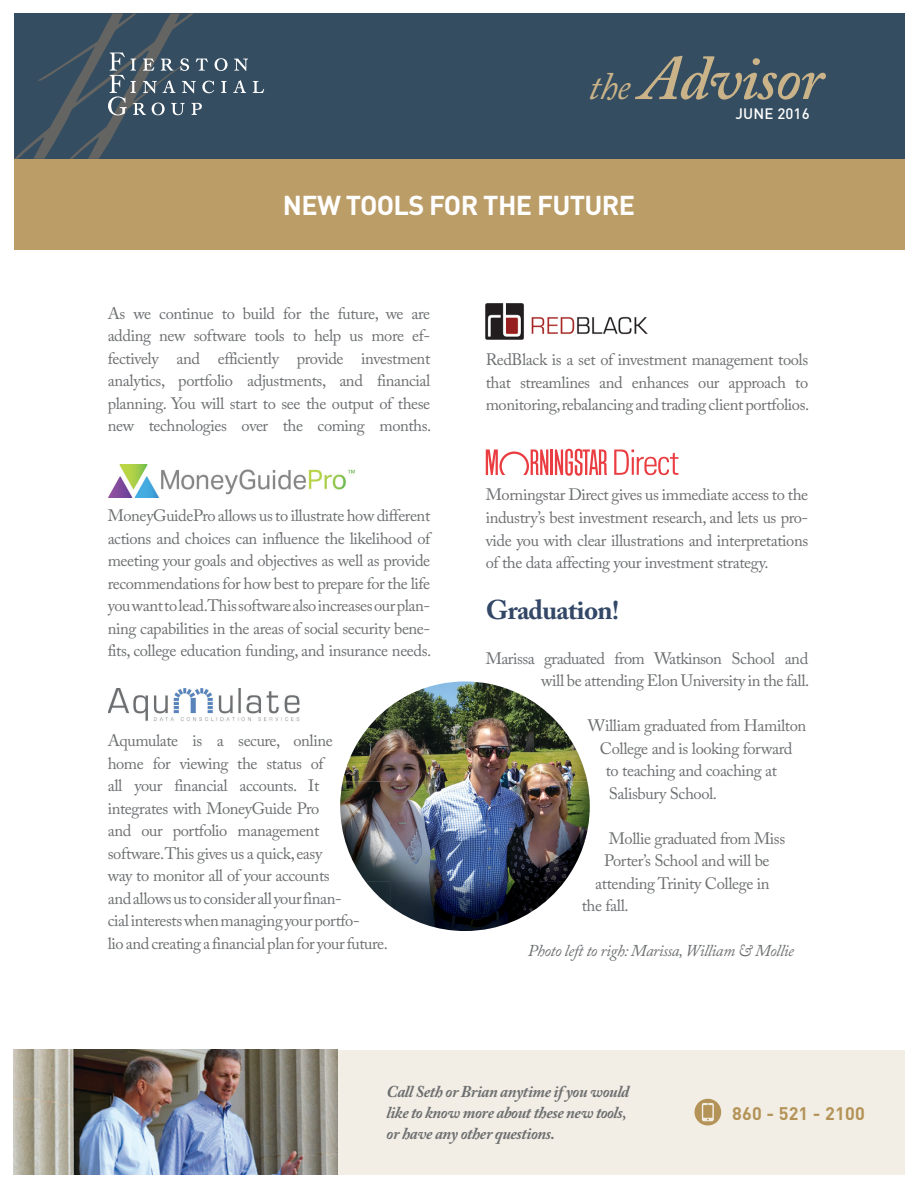
<style>
.page{position:relative;width:918px;height:1188px;background:#fff}
.page>*{position:absolute;margin:0;border:0;box-sizing:border-box;transform-origin:0 0}
.t1{font:italic 600 63.15px "Adobe Caslon Pro";letter-spacing:-.025em;color:#cab388}
.t2{font:700 27px "DIN";letter-spacing:-.025em;color:#fff}
.t3{font:700 27px "Adobe Caslon Pro";letter-spacing:-.025em;color:#334766}
.t4{font:700 18px "DIN";letter-spacing:.01em;color:#b39357}
.t5{font:16.5px/22.5px "Adobe Caslon Pro";letter-spacing:-.025em;color:#6d6f71;text-align:justify}
.t6{font:italic 700 16.5px/21px "Adobe Caslon Pro";letter-spacing:-.025em;color:#6d6f71}
.t7{font:italic 16.5px "Adobe Caslon Pro";letter-spacing:-.025em;color:#6d6f71}
.t8{font:500 15px "DIN";letter-spacing:.01em;color:#fff}
.s1{font-weight:400;font-size:38.7px}
</style>
<div class="page">
<div style="left:14px;top:159px;width:890px;height:90px;background:#bb9d68"></div>
<div style="left:14px;top:14px;width:890px;height:145px;background:#344d61"></div>
<svg style="left:14px;top:14px;width:250px;height:145px"></svg>
<div style="left:337px;top:1050px;width:567px;height:124px;background:#f3eee5"></div>
<img style="left:14px;top:1050px;width:323px;height:124px">
<svg style="left:695px;top:1099px;width:26px;height:26px"></svg>
<img style="left:540px;top:706px;width:47px;height:75px">
<img style="left:540px;top:781px;width:50px;height:100px">
<img style="left:490px;top:881px;width:75px;height:48px">
<img style="left:490px;top:684px;width:50px;height:197px">
<img style="left:440px;top:681px;width:50px;height:200px">
<img style="left:390px;top:881px;width:100px;height:50px">
<img style="left:390px;top:684px;width:50px;height:197px">
<img style="left:343px;top:706px;width:47px;height:75px">
<img style="left:340px;top:781px;width:50px;height:100px">
<img style="left:365px;top:881px;width:25px;height:25px">
<img style="left:108px;top:688px;width:192px;height:33px">
<hr style="left:550px;top:449px;width:3px;height:26px;background:#ea3d42">
<svg style="left:486px;top:449px;width:62px;height:26px"></svg>
<svg style="left:555px;top:449px;width:52px;height:27px"></svg>
<svg style="left:614px;top:450px;width:64px;height:25px"></svg>
<img style="left:108px;top:464px;width:246px;height:33px">
<img style="left:486px;top:304px;width:162px;height:35px">
<h1 class="t1" style="left:589px;top:40px;width:236px"><span class="s1">the</span> Advisor</h1>
<h2 class="t2" style="left:283px;top:188px;width:354px">NEW TOOLS FOR THE FUTURE</h2>
<p class="t8" style="left:735px;top:104px;width:76px">JUNE 2016</p>
<p class="t5" style="left:108px;top:302px;width:325px">As we continue to build for the future, we are adding new software tools to help us more ef&shy;fectively and efficiently provide investment analytics, portfolio adjustments, and financial planning. You will start to see the output of these new technologies over the coming months.</p>
<p class="t5" style="left:108px;top:504px;width:325px">MoneyGuidePro allows us to illustrate how different actions and choices can influence the likelihood of meeting your goals and objectives as well as provide recommendations for how best to prepare for the life you want to lead.This software also increases our plan&shy;ning capabilities in the areas of social security bene&shy;fits, college education funding, and insurance needs.</p>
<p class="t5" style="left:108px;top:729px;width:282px;text-align:left">Aqumulate is a secure, online<br>home for viewing the status of<br>all your financial accounts. It<br>integrates with MoneyGuide Pro<br>and our portfolio management software.This gives us a quick, easy<br>way to monitor all of your accounts<br>and allows us to consider all your finan-<br>cial interests when managing your portfo-<br>lio and creating a financial plan for your future.</p>
<p class="t5" style="left:486px;top:349px;width:325px">RedBlack is a set of investment management tools that streamlines and enhances our approach to monitoring,rebalancing and trading client portfolios.</p>
<p class="t5" style="left:486px;top:484px;width:324px">Morningstar Direct gives us immediate access to the industry’s best investment research, and lets us pro&shy;vide you with clear illustrations and interpretations of the data affecting your investment strategy.</p>
<h2 class="t3" style="left:486px;top:594px;width:135px">Graduation!</h2>
<p class="t5" style="left:486px;top:647px;width:325px;text-align:right">Marissa graduated from Watkinson School and will be attending Elon University in the fall.</p>
<p class="t5" style="left:588px;top:714px;width:220px">William graduated from Hamilton</p>
<p class="t5" style="left:600px;top:737px;width:194px">College and is looking forward</p>
<p class="t5" style="left:606px;top:759px;width:173px">to teaching and coaching at</p>
<p class="t5" style="left:609px;top:782px;width:110px">Salisbury School.</p>
<p class="t5" style="left:609px;top:827px;width:178px">Mollie graduated from Miss</p>
<p class="t5" style="left:604px;top:849px;width:167px">Porter’s School and will be</p>
<p class="t5" style="left:595px;top:872px;width:176px">attending Trinity College in</p>
<p class="t5" style="left:582px;top:894px;width:48px">the fall.</p>
<p class="t7" style="left:528px;top:941px;width:268px">Photo left to righ: Marissa, William &amp; Mollie</p>
<p class="t6" style="left:387px;top:1081px;width:244px">Call Seth or Brian anytime if you would like to know more about these new tools, or have any other questions.</p>
<p class="t4" style="left:732px;top:1101px;width:134px">860 - 521 - 2100</p>
</div>
